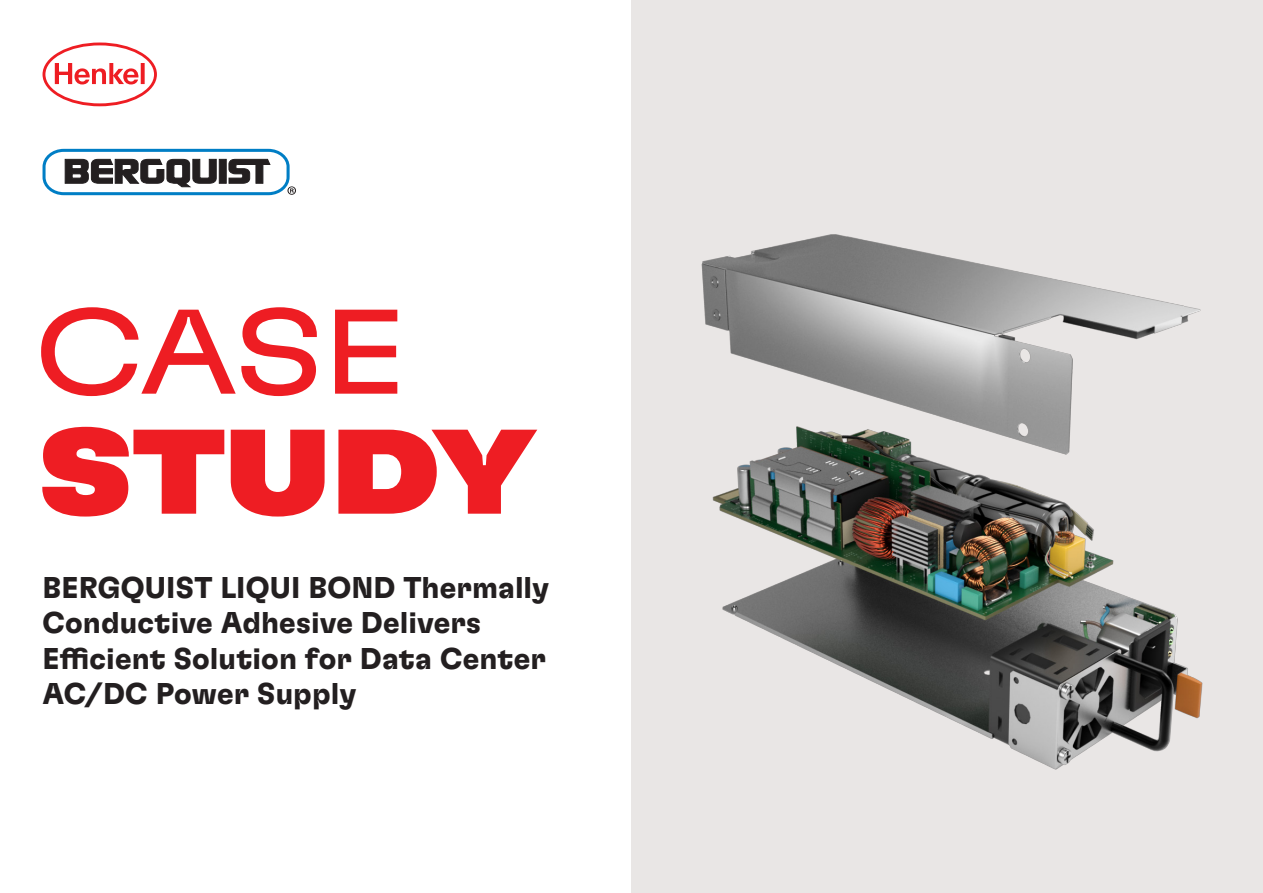
<style>
.page{position:relative;width:1263px;height:893px;background:#fff}
.page>*{position:absolute;margin:0;border:0;box-sizing:border-box;transform-origin:0 0}
.t1{font:120px "Henkel GT Flexa Ext Bl";letter-spacing:-.015em;color:#ee1d23}
.t2{font:expanded 120px "Henkel GT Flexa";color:#ee1d23}
.GTF_Bold_20_23_5_Hea{font:700 30px/35.2px "Henkel GT Flexa";letter-spacing:.005em;color:#231f20}
</style>
<div class="page">
<div style="left:631px;top:0;width:632px;height:893px;background:#e9e6e5"></div>
<svg style="left:43px;top:43px;width:114px;height:63px"></svg>
<svg style="left:43px;top:149px;width:253px;height:46px"></svg>
<img style="left:701px;top:234px;width:502px;height:536px">
<h1 class="t2" style="left:35px;top:277px;width:372px">CASE</h1>
<h1 class="t1" style="left:40px;top:396px;width:500px">STUDY</h1>
<p class="GTF_Bold_20_23_5_Hea" style="left:43px;top:569px;width:508px">BERGQUIST LIQUI BOND Thermally<br>Conductive Adhesive Delivers<br>Efficient Solution for Data Center<br>AC/DC Power Supply</p>
</div>
